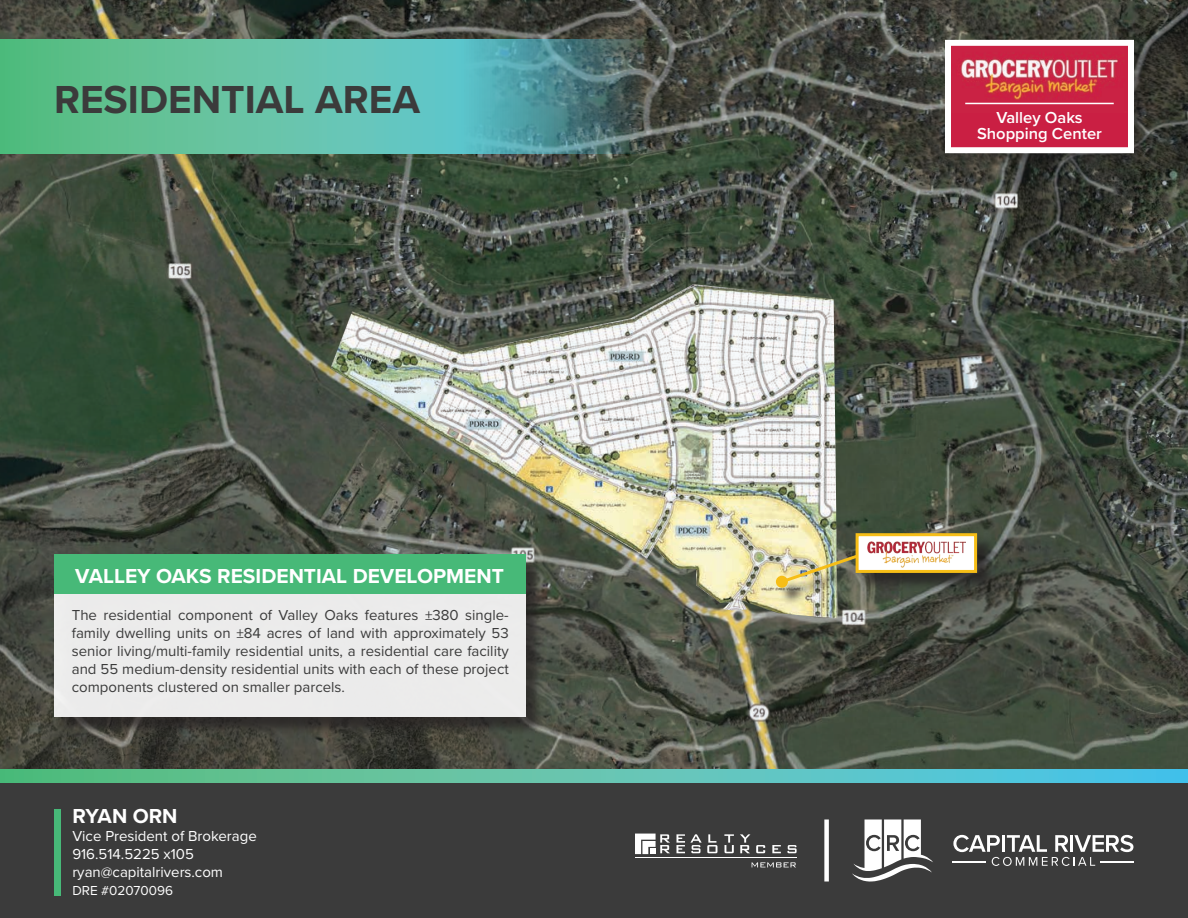
<style>
.page{position:relative;width:1188px;height:918px;background:#fff}
.page>*{position:absolute;margin:0;border:0;box-sizing:border-box;transform-origin:0 0}
.t1{font:700 40.5px "Proxima Nova";color:#3b3b3b}
.t2{font:700 21px "Proxima Nova";color:#fff}
.t3{font:600 16.5px "Proxima Nova";color:#fff}
.t4{font:15px/18px "Proxima Nova";color:#3b3b3b;text-align:justify}
.t5{font:15px "Proxima Nova";color:#fff}
.t6{font:13.5px "Proxima Nova";color:#fff}
</style>
<div class="page">
<img style="left:0;top:0;width:1188px;height:770px">
<svg style="left:0;top:40px;width:644px;height:113px"></svg>
<div style="left:944px;top:38px;width:205px;height:130px;background:#231f20;opacity:.4"></div>
<div style="left:948px;top:43px;width:183px;height:107px;background:#ca1f43"></div>
<img style="left:960px;top:53px;width:158px;height:52px">
<div style="left:945px;top:40px;width:189px;height:113px;border:6px solid #fff"></div>
<hr style="left:965px;top:103px;width:149px;height:1px;background:#fff">
<img style="left:330px;top:284px;width:508px;height:335px">
<div style="left:779px;top:535px;width:217px;height:71px;background:#231f20;opacity:.75"></div>
<img style="left:778px;top:549px;width:92px;height:37px">
<div style="left:776px;top:576px;width:12px;height:12px;background:#f6be17;border-radius:50%"></div>
<div style="left:857px;top:535px;width:119px;height:36px;background:#fff"></div>
<img style="left:867px;top:542px;width:98px;height:25px">
<div style="left:856px;top:533px;width:121px;height:40px;border:3px solid #f6be17"></div>
<div style="left:56px;top:557px;width:488px;height:179px;background:#231f20;opacity:.75"></div>
<div style="left:54px;top:578px;width:471px;height:139px;background:#ecebeb"></div>
<div style="left:54px;top:555px;width:471px;height:39px;background:#47b978"></div>
<div style="left:0;top:783px;width:1188px;height:135px;background:#3b3b3b"></div>
<svg style="left:0;top:770px;width:1188px;height:13px"></svg>
<div style="left:54px;top:809px;width:7px;height:86px;background:#47b978"></div>
<svg style="left:756px;top:845px;width:9px;height:8px"></svg>
<svg style="left:772px;top:845px;width:9px;height:8px"></svg>
<svg style="left:787px;top:845px;width:10px;height:8px"></svg>
<svg style="left:635px;top:834px;width:35px;height:20px"></svg>
<svg style="left:676px;top:834px;width:41px;height:19px"></svg>
<svg style="left:724px;top:834px;width:10px;height:19px"></svg>
<svg style="left:740px;top:834px;width:10px;height:19px"></svg>
<hr style="left:635px;top:858px;width:162px;height:1px;background:#fff">
<svg style="left:752px;top:862px;width:44px;height:5px"></svg>
<svg style="left:953px;top:835px;width:180px;height:31px"></svg>
<hr style="left:1101px;top:861px;width:33px;height:1px;background:#fff">
<svg style="left:852px;top:819px;width:81px;height:63px"></svg>
<div style="left:824px;top:819px;width:5px;height:63px;background:#fff"></div>
<p class="t1" style="left:54px;top:69px;width:368px">RESIDENTIAL AREA</p>
<p class="t2" style="left:75px;top:560px;width:430px">VALLEY OAKS RESIDENTIAL DEVELOPMENT</p>
<p class="t4" style="left:72px;top:606px;width:439px">The residential component of Valley Oaks features ±380 single&shy;family dwelling units on ±84 acres of land with approximately 53 senior living/multi-family residential units, a residential care facility and 55 medium-density residential units with each of these project components clustered on smaller parcels.</p>
<p class="t2" style="left:72px;top:800px;width:107px">RYAN ORN</p>
<p class="t5" style="left:72px;top:825px;width:186px">Vice President of Brokerage</p>
<p class="t5" style="left:72px;top:843px;width:123px">916.514.5225 x105</p>
<p class="t5" style="left:72px;top:861px;width:152px">ryan@capitalrivers.com</p>
<p class="t6" style="left:72px;top:880px;width:102px">DRE #02070096</p>
<p class="t3" style="left:996px;top:105px;width:88px">Valley Oaks</p>
<p class="t3" style="left:977px;top:121px;width:126px">Shopping Center</p>
</div>
